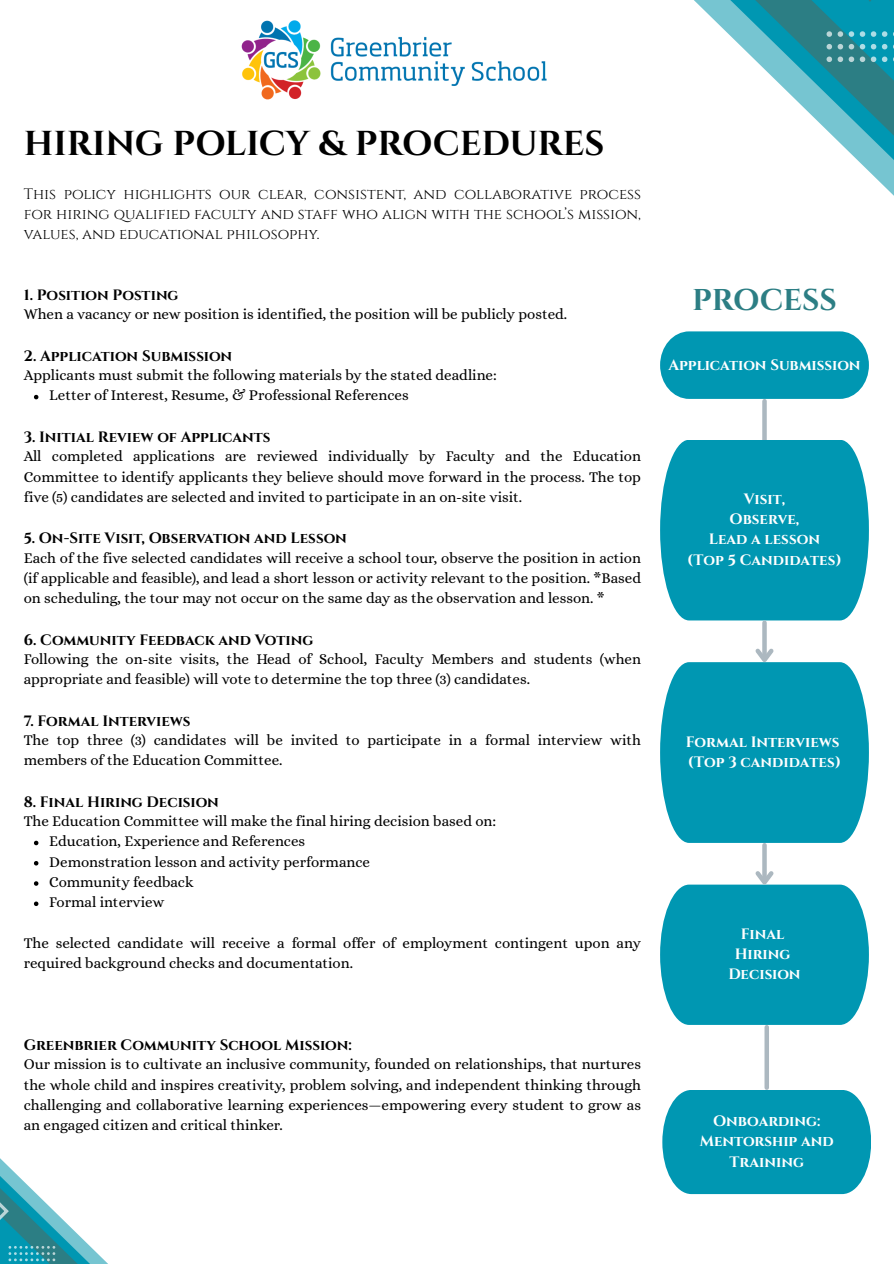
<style>
.page{position:relative;width:894px;height:1264px;background:#fff}
.page>*{position:absolute;margin:0;border:0;box-sizing:border-box;transform-origin:0 0}
.t1{font:700 34.5px "Cinzel";letter-spacing:-.005em;color:#000}
.t2{font:700 30px "Cinzel";color:#2c7e84}
.t3{font:15px/20.2px "Alice";color:#000}
.t4{font:700 15px "Cinzel";color:#000}
.t5{font:15px/20.2px "Cinzel";color:#000;text-align:justify}
.t6{font:700 15px/20.2px "Cinzel";color:#fff;text-align:center}
</style>
<div class="page">
<div style="left:660px;top:331px;width:208px;height:68px;background:#0097b2"></div>
<svg style="left:762px;top:401px;width:4px;height:39px"></svg>
<div style="left:660px;top:440px;width:208px;height:180px;background:#0097b2"></div>
<div style="left:660px;top:662px;width:208px;height:181px;background:#0097b2"></div>
<svg style="left:762px;top:622px;width:4px;height:22px"></svg>
<svg style="left:751px;top:644px;width:26px;height:19px"></svg>
<svg style="left:764px;top:1027px;width:4px;height:60px"></svg>
<div style="left:660px;top:884px;width:208px;height:140px;background:#0097b2"></div>
<svg style="left:762px;top:845px;width:4px;height:22px"></svg>
<svg style="left:751px;top:867px;width:26px;height:18px"></svg>
<div style="left:662px;top:1089px;width:208px;height:105px;background:#0097b2"></div>
<svg style="left:694px;top:0;width:199px;height:195px"></svg>
<svg style="left:743px;top:0;width:150px;height:174px"></svg>
<svg style="left:826px;top:57px;width:67px;height:5px"></svg>
<svg style="left:826px;top:44px;width:67px;height:5px"></svg>
<svg style="left:826px;top:31px;width:67px;height:6px"></svg>
<hr style="left:853px;top:0;width:32px;height:2px;background:#2c7e84">
<svg style="left:34px;top:395px;width:4px;height:4px"></svg>
<svg style="left:34px;top:840px;width:4px;height:5px"></svg>
<svg style="left:34px;top:861px;width:4px;height:4px"></svg>
<svg style="left:34px;top:881px;width:4px;height:4px"></svg>
<svg style="left:34px;top:901px;width:4px;height:5px"></svg>
<svg style="left:0;top:1165px;width:107px;height:98px"></svg>
<svg style="left:0;top:1190px;width:97px;height:73px"></svg>
<svg style="left:0;top:1197px;width:9px;height:27px"></svg>
<svg style="left:9px;top:1245px;width:46px;height:16px"></svg>
<img style="left:241px;top:20px;width:306px;height:80px">
<h1 class="t1" style="left:24px;top:121px;width:582px">HIRING POLICY &amp; PROCEDURES</h1>
<p class="t5" style="left:24px;top:184px;width:618px">This policy highlights our clear, consistent, and collaborative process for hiring qualified faculty and staff who align with the school’s mission, values, and educational philosophy.</p>
<p class="t4" style="left:24px;top:286px;width:156px">1. Position Posting</p>
<p class="t3" style="left:24px;top:304px;width:545px">When a vacancy or new position is identified, the position will be publicly posted.</p>
<p class="t4" style="left:24px;top:346px;width:210px">2. Application Submission</p>
<p class="t3" style="left:49px;top:365px;width:449px;text-indent:-25px">Applicants must submit the following materials by the stated deadline:<br>Letter of Interest, Resume, &amp; Professional References</p>
<p class="t4" style="left:24px;top:427px;width:248px">3. Initial Review of Applicants</p>
<p class="t3" style="left:24px;top:446px;width:618px;text-align:justify">All completed applications are reviewed individually by Faculty and the Education Committee to identify applicants they believe should move forward in the process. The top five (5) candidates are selected and invited to participate in an on-site visit.</p>
<p class="t4" style="left:24px;top:529px;width:324px">5. On-Site Visit, Observation and Lesson</p>
<p class="t3" style="left:24px;top:547px;width:618px;text-align:justify">Each of the five selected candidates will receive a school tour, observe the position in action (if applicable and feasible), and lead a short lesson or activity relevant to the position. *Based on scheduling, the tour may not occur on the same day as the observation and lesson. *</p>
<p class="t4" style="left:24px;top:630px;width:291px">6. Community Feedback and Voting</p>
<p class="t3" style="left:24px;top:648px;width:618px">Following the on-site visits, the Head of School, Faculty Members and students (when appropriate and feasible) will vote to determine the top three (3) candidates.</p>
<p class="t4" style="left:24px;top:711px;width:168px">7. Formal Interviews</p>
<p class="t3" style="left:24px;top:729px;width:618px">The top three (3) candidates will be invited to participate in a formal interview with members of the Education Committee.</p>
<p class="t4" style="left:24px;top:792px;width:196px">8. Final Hiring Decision</p>
<p class="t3" style="left:49px;top:811px;width:448px;text-indent:-25px">The Education Committee will make the final hiring decision based on:<br>Education, Experience and References<br>Demonstration lesson and activity performance<br>Community feedback<br>Formal interview</p>
<p class="t3" style="left:24px;top:932px;width:618px">The selected candidate will receive a formal offer of employment contingent upon any required background checks and documentation.</p>
<p class="t4" style="left:24px;top:1035px;width:329px">Greenbrier Community School Mission:</p>
<p class="t3" style="left:24px;top:1054px;width:618px;text-align:justify">Our mission is to cultivate an inclusive community, founded on relationships, that nurtures the whole child and inspires creativity, problem solving, and independent thinking through challenging and collaborative learning experiences—empowering every student to grow as an engaged citizen and critical thinker.</p>
<h2 class="t2" style="left:692px;top:280px;width:146px">PROCESS</h2>
<p class="t6" style="left:668px;top:355px;width:194px">Application Submission</p>
<p class="t6" style="left:687px;top:489px;width:156px">Visit,<br>Observe,<br>Lead a lesson<br>(Top 5 Candidates)</p>
<p class="t6" style="left:685px;top:732px;width:157px;text-align:left">Formal Interviews (Top 3 candidates)</p>
<p class="t6" style="left:728px;top:924px;width:74px">Final<br>Hiring<br>Decision</p>
<p class="t6" style="left:699px;top:1111px;width:135px">Onboarding:<br>Mentorship and<br>Training</p>
</div>
